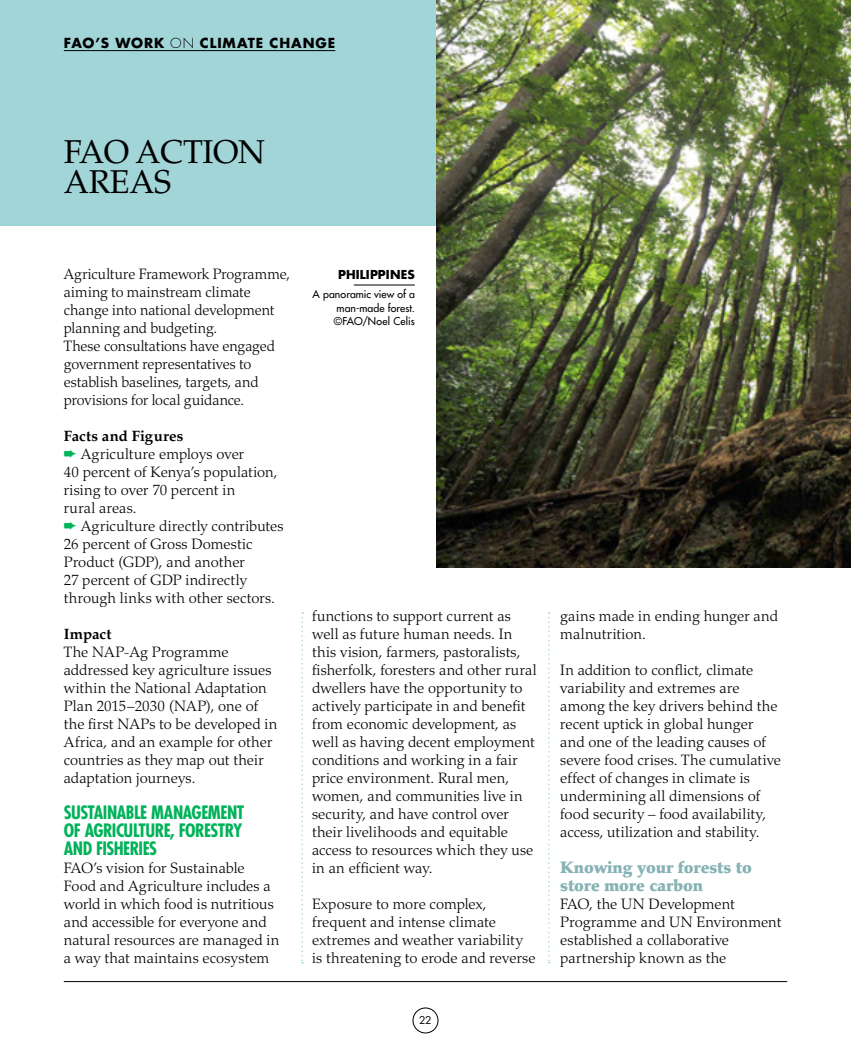
<style>
.page{position:relative;width:851px;height:1063px;background:#fff}
.page>*{position:absolute;margin:0;border:0;box-sizing:border-box;transform-origin:0 0}
.t1{font:33px/30px "Palatino LT Std";letter-spacing:-.01em;color:#000}
.t2{font:700 condensed 18px/18px "Futura Std";letter-spacing:-.025em;color:#00b259;text-align:justify}
.t3{font:900 16.5px/18px "Palatino LT Std";letter-spacing:-.01em;color:#87b2b5}
.t4{font:300 15px/18px "Palatino LT Std";letter-spacing:.005em;color:#000}
.t5{font:700 15px "Palatino LT Std";letter-spacing:-.005em;color:#000}
.t6{font:700 13.5px "Futura Std";letter-spacing:.07em;color:#000}
.t7{font:700 12px "Futura Std";letter-spacing:.01em;color:#000}
.t8{font:500 10.5px/13.5px "Futura Std";letter-spacing:.01em;color:#000;text-align:justify}
.t9{font:10.5px "Futura Std";color:#000}
.s1{font-weight:300}
.s2{font-weight:700}
.s3{color:#00b259}
</style>
<div class="page">
<div style="left:412px;top:1008px;width:26px;height:25px;border:1px solid #000;border-radius:50%"></div>
<hr style="left:64px;top:981px;width:723px;height:1px;background:#000">
<div style="left:0;top:0;width:850px;height:225px;background:#a2d5d8"></div>
<img style="left:436px;top:0;width:414px;height:567px">
<svg style="left:301px;top:612px;width:2px;height:351px"></svg>
<svg style="left:548px;top:612px;width:1px;height:351px"></svg>
<hr style="left:354px;top:285px;width:61px;height:1px;background:#000">
<hr style="left:64px;top:50px;width:271px;height:1px;background:#000">
<p class="t6" style="left:64px;top:34px;width:273px">FAO’S WORK <span class="s1">ON</span> CLIMATE CHANGE</p>
<h1 class="t1" style="left:64px;top:137px;width:203px">FAO ACTION<br>AREAS</h1>
<p class="t4" style="left:64px;top:265px;width:228px">Agriculture Framework Programme, aiming to mainstream climate change into national development planning and budgeting.<br>These consultations have engaged government representatives to establish baselines, targets, and provisions for local guidance.</p>
<p class="t4" style="left:64px;top:427px;width:221px"><span class="s2">Facts and Figures<br></span><span class="s3">➨</span> Agriculture employs over<br>40 percent of Kenya’s population, rising to over 70 percent in<br>rural areas.<br><span class="s3">➨</span> Agriculture directly contributes<br>26 percent of Gross Domestic<br>Product (GDP), and another<br>27 percent of GDP indirectly through links with other sectors.</p>
<p class="t5" style="left:64px;top:625px;width:49px">Impact</p>
<p class="t4" style="left:64px;top:643px;width:215px">The NAP-Ag Programme addressed key agriculture issues within the National Adaptation<br>Plan 2015–2030 (NAP), one of the first NAPs to be developed in<br>Africa, and an example for other countries as they map out their adaptation journeys.</p>
<p class="t2" style="left:64px;top:804px;width:182px">SUSTAINABLE MANAGEMENT OF AGRICULTURE, FORESTRY AND FISHERIES</p>
<p class="t4" style="left:64px;top:859px;width:217px">FAO’s vision for Sustainable<br>Food and Agriculture includes a world in which food is nutritious and accessible for everyone and natural resources are managed in a way that maintains ecosystem</p>
<p class="t7" style="left:338px;top:266px;width:78px">PHILIPPINES</p>
<p class="t8" style="left:334px;top:288px;width:83px;text-indent:-21px">A panoramic view of a man-made forest. ©FAO/Noel Celis</p>
<p class="t4" style="left:312px;top:607px;width:226px">functions to support current as well as future human needs. In this vision, farmers, pastoralists, fisherfolk, foresters and other rural dwellers have the opportunity to actively participate in and benefit from economic development, as well as having decent employment conditions and working in a fair price environment. Rural men, women, and communities live in security, and have control over their livelihoods and equitable access to resources which they use in an efficient way.</p>
<p class="t4" style="left:312px;top:895px;width:225px">Exposure to more complex, frequent and intense climate extremes and weather variability is threatening to erode and reverse</p>
<p class="t9" style="left:419px;top:1014px;width:14px">22</p>
<p class="t4" style="left:560px;top:607px;width:219px">gains made in ending hunger and malnutrition.</p>
<p class="t4" style="left:560px;top:661px;width:222px">In addition to conflict, climate variability and extremes are among the key drivers behind the recent uptick in global hunger and one of the leading causes of severe food crises. The cumulative effect of changes in climate is undermining all dimensions of food security – food availability, access, utilization and stability.</p>
<p class="t3" style="left:560px;top:859px;width:193px">Knowing your forests to store more carbon</p>
<p class="t4" style="left:560px;top:895px;width:223px">FAO, the UN Development<br>Programme and UN Environment established a collaborative partnership known as the</p>
</div>
